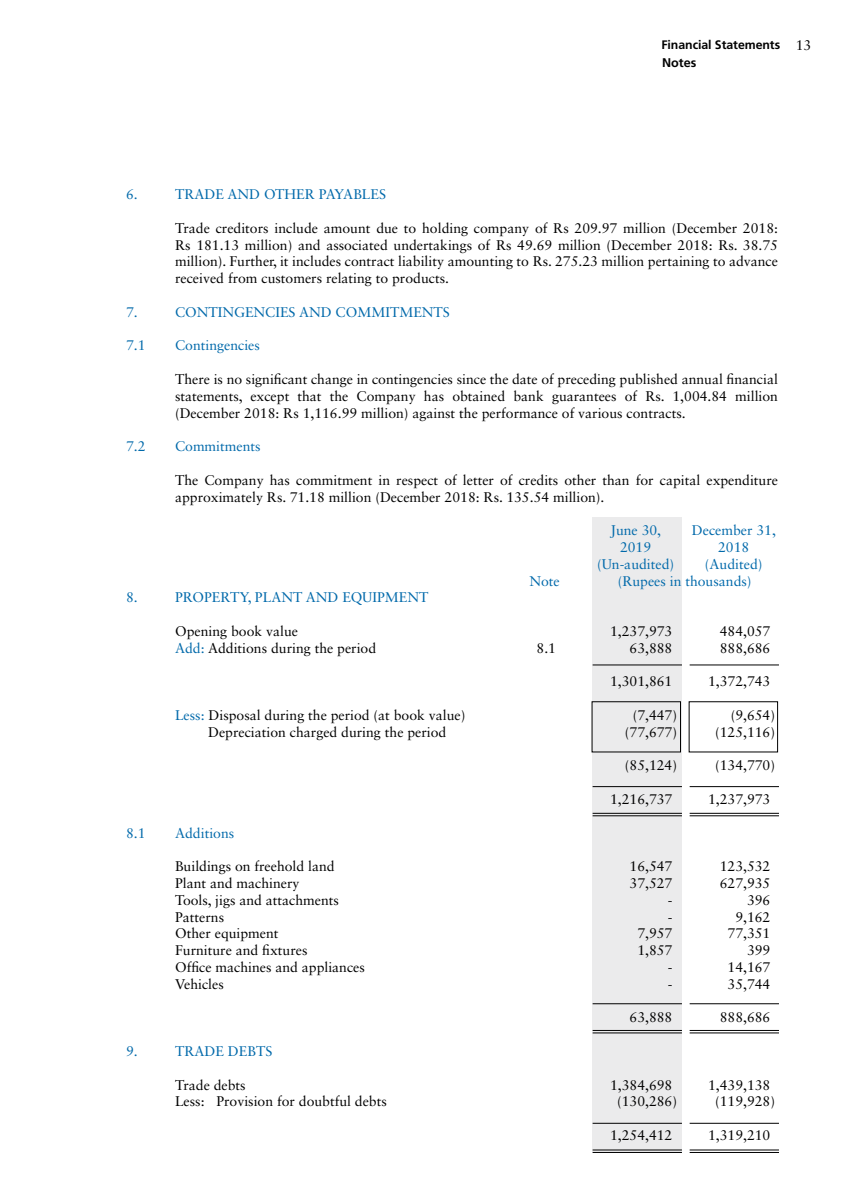
<style>
.page{position:relative;width:851px;height:1197px;background:#fff}
.page>*{position:absolute;margin:0;border:0;box-sizing:border-box;transform-origin:0 0}
.t1{font:14px/16.8px "Sabon LT Std";color:#000;text-align:justify}
.t2{font:14px "Sabon LT Std";color:#0069aa}
.t3{font:700 12.6px "Frutiger";color:#000}
.t4{font:700 12.25px "Frutiger";letter-spacing:-.005em;color:#000}
.s1{font-family:"Sabon LT Std";font-weight:400;font-size:14px}
.s2{color:#0069aa}
</style>
<div class="page">
<div style="left:592px;top:517px;width:90px;height:636px;background:#ebebec"></div>
<hr style="left:689px;top:786px;width:90px;height:1px;background:#000">
<hr style="left:592px;top:786px;width:90px;height:1px;background:#000">
<hr style="left:689px;top:1003px;width:90px;height:1px;background:#000">
<hr style="left:592px;top:1003px;width:90px;height:1px;background:#000">
<hr style="left:689px;top:1123px;width:90px;height:1px;background:#000">
<hr style="left:592px;top:1123px;width:90px;height:1px;background:#000">
<hr style="left:689px;top:665px;width:90px;height:1px;background:#000">
<hr style="left:592px;top:665px;width:90px;height:1px;background:#000">
<hr style="left:689px;top:813px;width:90px;height:1px;background:#000">
<hr style="left:592px;top:813px;width:90px;height:1px;background:#000">
<hr style="left:689px;top:815px;width:90px;height:1px;background:#000">
<hr style="left:592px;top:815px;width:90px;height:1px;background:#000">
<hr style="left:689px;top:1030px;width:90px;height:1px;background:#000">
<hr style="left:592px;top:1030px;width:90px;height:1px;background:#000">
<hr style="left:689px;top:1032px;width:90px;height:1px;background:#000">
<hr style="left:592px;top:1032px;width:90px;height:1px;background:#000">
<hr style="left:689px;top:1150px;width:90px;height:1px;background:#000">
<hr style="left:592px;top:1150px;width:90px;height:1px;background:#000">
<hr style="left:689px;top:1152px;width:90px;height:1px;background:#000">
<hr style="left:592px;top:1152px;width:90px;height:1px;background:#000">
<div style="left:591px;top:701px;width:90px;height:51px;border:1px solid #000"></div>
<p class="t4" style="left:661px;top:37px;width:151px">Financial Statements <span class="s1">13</span></p>
<p class="t3" style="left:662px;top:55px;width:36px">Notes</p>
<p class="t2" style="left:126px;top:186px;width:13px">6.</p>
<p class="t2" style="left:175px;top:186px;width:212px">TRADE AND OTHER PAYABLES</p>
<p class="t1" style="left:175px;top:219px;width:604px">Trade creditors include amount due to holding company of Rs 209.97 million (December 2018:<br>Rs 181.13 million) and associated undertakings of Rs 49.69 million (December 2018: Rs. 38.75 million). Further, it includes contract liability amounting to Rs. 275.23 million pertaining to advance received from customers relating to products.</p>
<p class="t2" style="left:126px;top:304px;width:13px">7.</p>
<p class="t2" style="left:175px;top:304px;width:276px">CONTINGENCIES AND COMMITMENTS</p>
<p class="t2" style="left:126px;top:337px;width:21px">7.1</p>
<p class="t2" style="left:175px;top:337px;width:86px">Contingencies</p>
<p class="t1" style="left:175px;top:371px;width:604px">There is no significant change in contingencies since the date of preceding published annual financial statements, except that the Company has obtained bank guarantees of Rs. 1,004.84 million (December 2018: Rs 1,116.99 million) against the performance of various contracts.</p>
<p class="t2" style="left:126px;top:438px;width:21px">7.2</p>
<p class="t2" style="left:175px;top:438px;width:87px">Commitments</p>
<p class="t1" style="left:175px;top:471px;width:604px">The Company has commitment in respect of letter of credits other than for capital expenditure approximately Rs. 71.18 million (December 2018: Rs. 135.54 million).</p>
<p class="t2" style="left:610px;top:522px;width:52px">June 30,</p>
<p class="t2" style="left:692px;top:522px;width:85px">December 31,</p>
<p class="t2" style="left:620px;top:539px;width:33px">2019</p>
<p class="t2" style="left:718px;top:539px;width:33px">2018</p>
<p class="t2" style="left:597px;top:556px;width:78px">(Un-audited)</p>
<p class="t2" style="left:704px;top:556px;width:59px">(Audited)</p>
<p class="t2" style="left:529px;top:572px;width:32px">Note</p>
<p class="t2" style="left:617px;top:572px;width:135px">(Rupees in thousands)</p>
<p class="t2" style="left:126px;top:589px;width:13px">8.</p>
<p class="t2" style="left:175px;top:589px;width:255px">PROPERTY, PLANT AND EQUIPMENT</p>
<p class="t1" style="left:175px;top:623px;width:124px">Opening book value</p>
<p class="t1" style="left:610px;top:623px;width:64px">1,237,973</p>
<p class="t1" style="left:719px;top:623px;width:52px">484,057</p>
<p class="t1" style="left:175px;top:639px;width:202px"><span class="s2">Add:</span> Additions during the period</p>
<p class="t1" style="left:536px;top:639px;width:21px">8.1</p>
<p class="t1" style="left:629px;top:639px;width:44px">63,888</p>
<p class="t1" style="left:719px;top:639px;width:52px">888,686</p>
<p class="t1" style="left:610px;top:673px;width:64px">1,301,861</p>
<p class="t1" style="left:708px;top:673px;width:64px">1,372,743</p>
<p class="t1" style="left:175px;top:707px;width:292px"><span class="s2">Less:</span> Disposal during the period (at book value)</p>
<p class="t1" style="left:632px;top:707px;width:46px">(7,447)</p>
<p class="t1" style="left:730px;top:707px;width:46px">(9,654)</p>
<p class="t1" style="left:208px;top:723px;width:240px">Depreciation charged during the period</p>
<p class="t1" style="left:625px;top:723px;width:54px">(77,677)</p>
<p class="t1" style="left:715px;top:723px;width:61px">(125,116)</p>
<p class="t1" style="left:625px;top:757px;width:54px">(85,124)</p>
<p class="t1" style="left:715px;top:757px;width:61px">(134,770)</p>
<p class="t1" style="left:610px;top:791px;width:64px">1,216,737</p>
<p class="t1" style="left:708px;top:791px;width:64px">1,237,973</p>
<p class="t2" style="left:126px;top:824px;width:21px">8.1</p>
<p class="t2" style="left:175px;top:824px;width:61px">Additions</p>
<p class="t1" style="left:175px;top:858px;width:161px">Buildings on freehold land</p>
<p class="t1" style="left:629px;top:858px;width:44px">16,547</p>
<p class="t1" style="left:719px;top:858px;width:52px">123,532</p>
<p class="t1" style="left:175px;top:875px;width:126px">Plant and machinery</p>
<p class="t1" style="left:629px;top:875px;width:44px">37,527</p>
<p class="t1" style="left:719px;top:875px;width:52px">627,935</p>
<p class="t1" style="left:175px;top:891px;width:165px">Tools, jigs and attachments</p>
<p class="t1" style="left:667px;top:891px;width:6px">-</p>
<p class="t1" style="left:747px;top:891px;width:25px">396</p>
<p class="t1" style="left:175px;top:908px;width:50px">Patterns</p>
<p class="t1" style="left:667px;top:908px;width:6px">-</p>
<p class="t1" style="left:735px;top:908px;width:37px">9,162</p>
<p class="t1" style="left:175px;top:925px;width:105px">Other equipment</p>
<p class="t1" style="left:637px;top:925px;width:37px">7,957</p>
<p class="t1" style="left:727px;top:925px;width:44px">77,351</p>
<p class="t1" style="left:175px;top:942px;width:134px">Furniture and fixtures</p>
<p class="t1" style="left:637px;top:942px;width:37px">1,857</p>
<p class="t1" style="left:747px;top:942px;width:25px">399</p>
<p class="t1" style="left:175px;top:959px;width:191px">Office machines and appliances</p>
<p class="t1" style="left:667px;top:959px;width:6px">-</p>
<p class="t1" style="left:727px;top:959px;width:44px">14,167</p>
<p class="t1" style="left:175px;top:975px;width:50px">Vehicles</p>
<p class="t1" style="left:667px;top:975px;width:6px">-</p>
<p class="t1" style="left:727px;top:975px;width:44px">35,744</p>
<p class="t1" style="left:629px;top:1009px;width:44px">63,888</p>
<p class="t1" style="left:719px;top:1009px;width:52px">888,686</p>
<p class="t2" style="left:126px;top:1043px;width:13px">9.</p>
<p class="t2" style="left:175px;top:1043px;width:99px">TRADE DEBTS</p>
<p class="t1" style="left:175px;top:1076px;width:72px">Trade debts</p>
<p class="t1" style="left:610px;top:1076px;width:64px">1,384,698</p>
<p class="t1" style="left:708px;top:1076px;width:64px">1,439,138</p>
<p class="t1" style="left:175px;top:1093px;width:213px">Less: Provision for doubtful debts</p>
<p class="t1" style="left:617px;top:1093px;width:61px">(130,286)</p>
<p class="t1" style="left:715px;top:1093px;width:61px">(119,928)</p>
<p class="t1" style="left:610px;top:1127px;width:64px">1,254,412</p>
<p class="t1" style="left:708px;top:1127px;width:64px">1,319,210</p>
</div>
